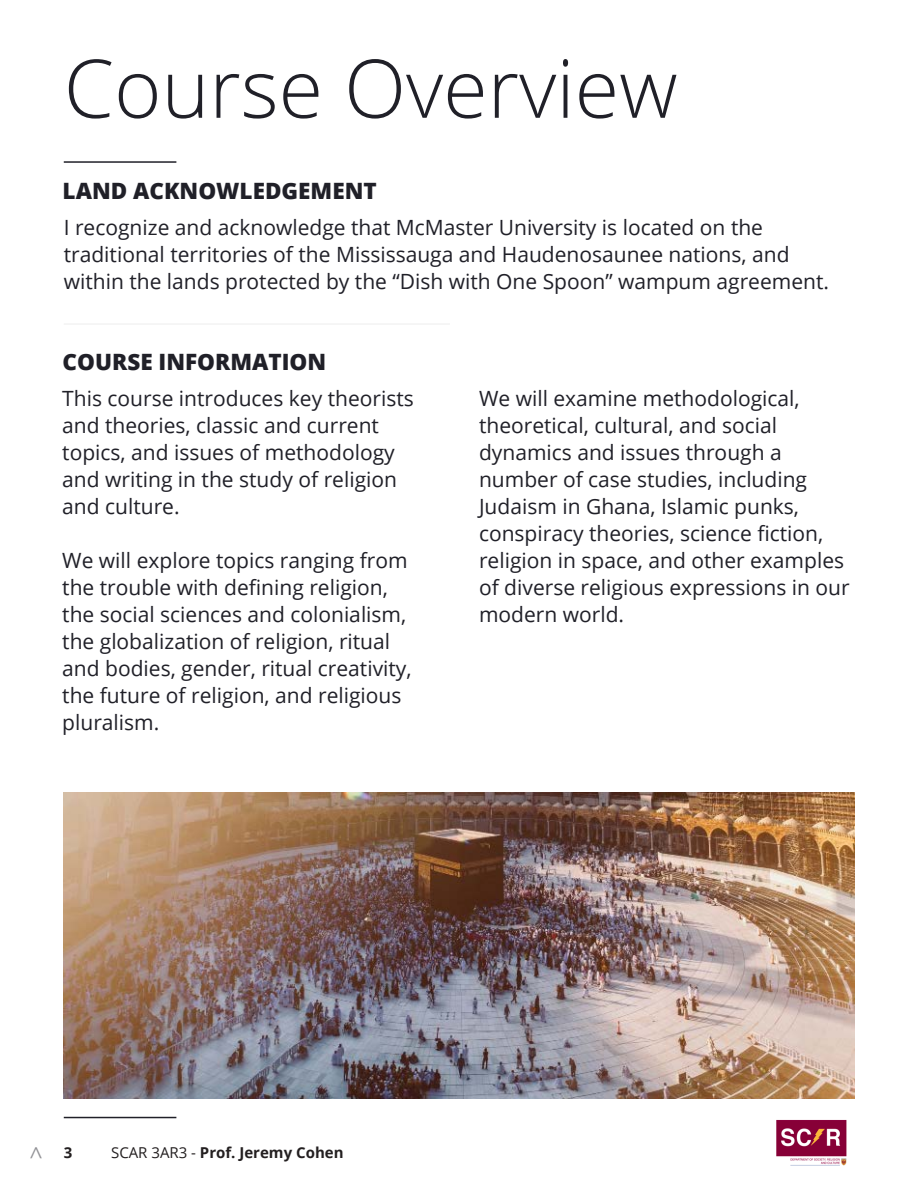
<style>
.page{position:relative;width:918px;height:1188px;background:#fff}
.page>*{position:absolute;margin:0;border:0;box-sizing:border-box;transform-origin:0 0}
.Left{font:300 81px "Open Sans";color:#202028}
.t1{font:27px "Minion Pro";color:#929296}
.H_Left_-_Indent_10{font:800 22.5px "Open Sans";color:#202028}
.Left-2{font:21px/27px "Open Sans";color:#202028}
.t2{font:700 15px "Open Sans";color:#231f20}
.s1{font-weight:400}
</style>
<div class="page">
<img style="left:64px;top:793px;width:790px;height:306px">
<img style="left:776px;top:1119px;width:71px;height:47px">
<hr style="left:64px;top:323px;width:386px;height:2px;background:#f3f3f3">
<hr style="left:64px;top:161px;width:112px;height:2px;background:#202028">
<hr style="left:64px;top:1117px;width:112px;height:1px;background:#202028">
<p class="Left" style="left:64px;top:33px;width:615px">Course Overview</p>
<p class="H_Left_-_Indent_10" style="left:63px;top:173px;width:316px">LAND ACKNOWLEDGEMENT</p>
<p class="Left-2" style="left:64px;top:213px;width:767px">I recognize and acknowledge that McMaster University is located on the traditional territories of the Mississauga and Haudenosaunee nations, and within the lands protected by the “Dish with One Spoon” wampum agreement.</p>
<p class="H_Left_-_Indent_10" style="left:63px;top:344px;width:265px">COURSE INFORMATION</p>
<p class="Left-2" style="left:62px;top:384px;width:353px">This course introduces key theorists and theories, classic and current topics, and issues of methodology and writing in the study of religion and culture.</p>
<p class="Left-2" style="left:62px;top:546px;width:351px">We will explore topics ranging from the trouble with defining religion, the social sciences and colonialism, the globalization of religion, ritual and bodies, gender, ritual creativity, the future of religion, and religious pluralism.</p>
<p class="Left-2" style="left:479px;top:384px;width:372px">We will examine methodological, theoretical, cultural, and social dynamics and issues through a number of case studies, including Judaism in Ghana, Islamic punks, conspiracy theories, science fiction, religion in space, and other examples of diverse religious expressions in our modern world.</p>
<p class="t1" style="left:28px;top:1137px;width:17px">^</p>
<p class="t2" style="left:64px;top:1142px;width:10px">3</p>
<p class="t2" style="left:111px;top:1142px;width:234px"><span class="s1">SCAR 3AR3 -</span> Prof. Jeremy Cohen</p>
</div>
